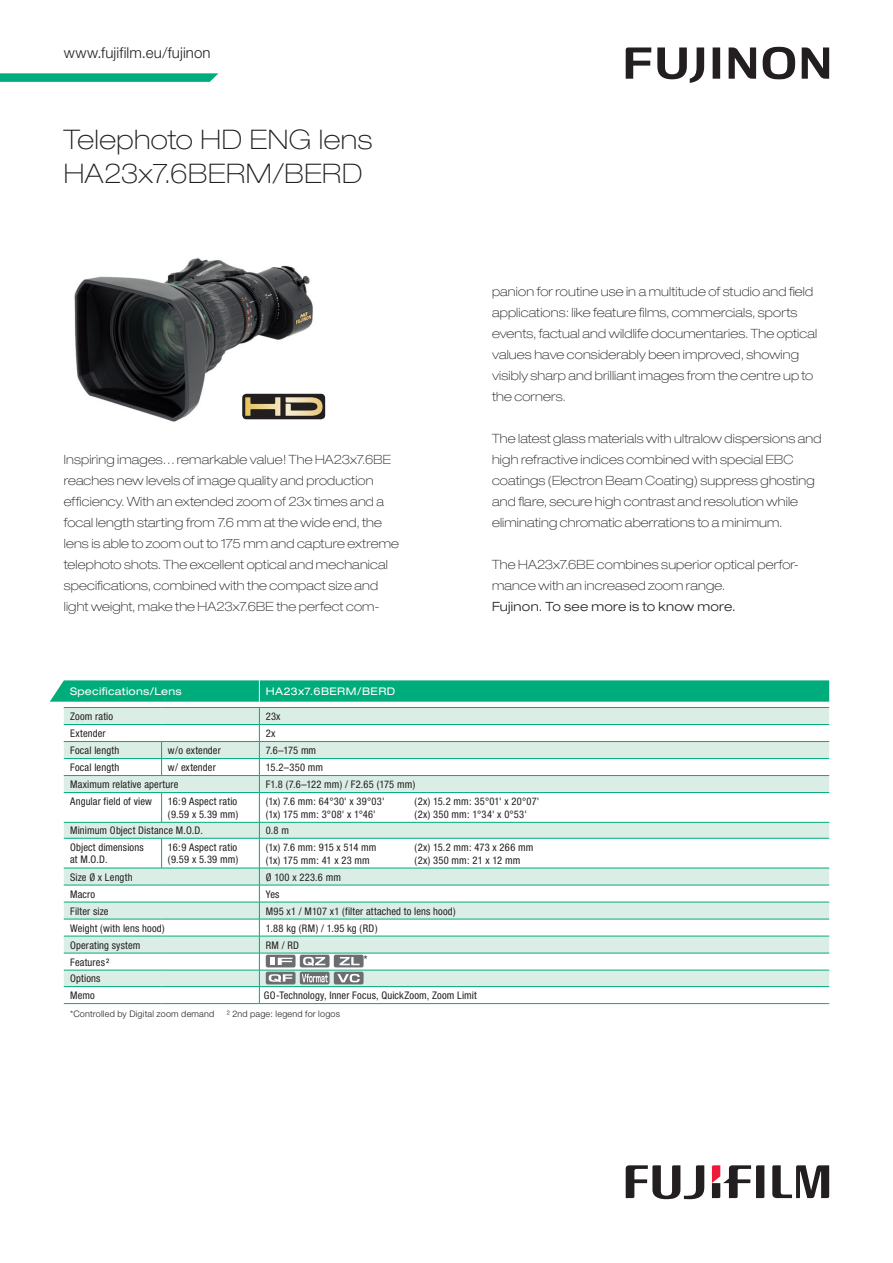
<style>
.page{position:relative;width:893px;height:1263px;background:#fff}
.page>*{position:absolute;margin:0;border:0;box-sizing:border-box;transform-origin:0 0}
.t1{font:100 expanded 27px "Helvetica Neue";letter-spacing:.02em;color:#231f20}
.t2{font:300 15px "Helvetica Neue";letter-spacing:.01em;color:#231f20}
._05_Copy{font:100 expanded 12.75px/21px "Helvetica Neue";letter-spacing:.015em;color:#231f20}
._05_Copy-2{font:300 expanded 12.75px "Helvetica Neue";letter-spacing:.02em;color:#231f20}
.t3{font:condensed 10.5px "Helvetica Neue";letter-spacing:.015em;color:#231f20}
.t4{font:expanded 10.5px "Helvetica Neue";letter-spacing:.025em;color:#fff}
.t5{font:condensed 10.5px "Helvetica Neue";letter-spacing:-.005em;color:#231f20}
.t6{font:300 9px "Helvetica Neue";letter-spacing:.025em;color:#231f20}
</style>
<div class="page">
<img style="left:74px;top:258px;width:252px;height:164px">
<svg style="left:626px;top:47px;width:203px;height:36px"></svg>
<svg style="left:772px;top:1165px;width:57px;height:33px"></svg>
<svg style="left:626px;top:1165px;width:78px;height:34px"></svg>
<svg style="left:712px;top:1165px;width:52px;height:33px"></svg>
<svg style="left:64px;top:839px;width:765px;height:166px"></svg>
<svg style="left:64px;top:708px;width:765px;height:130px"></svg>
<hr style="left:259px;top:792px;width:570px;height:1px;background:#00ac7c">
<hr style="left:259px;top:822px;width:570px;height:1px;background:#00ac7c">
<hr style="left:64px;top:838px;width:98px;height:1px;background:#00ac7c">
<hr style="left:162px;top:838px;width:97px;height:1px;background:#00ac7c">
<hr style="left:161px;top:838px;width:1px;height:30px;background:#00ac7c">
<hr style="left:259px;top:838px;width:1px;height:30px;background:#00ac7c">
<hr style="left:259px;top:838px;width:570px;height:1px;background:#00ac7c">
<hr style="left:64px;top:707px;width:98px;height:1px;background:#00ac7c">
<hr style="left:162px;top:707px;width:97px;height:1px;background:#00ac7c">
<hr style="left:64px;top:868px;width:98px;height:1px;background:#00ac7c">
<hr style="left:162px;top:868px;width:97px;height:1px;background:#00ac7c">
<hr style="left:259px;top:868px;width:570px;height:1px;background:#00ac7c">
<hr style="left:64px;top:885px;width:98px;height:1px;background:#00ac7c">
<hr style="left:162px;top:885px;width:97px;height:1px;background:#00ac7c">
<hr style="left:259px;top:885px;width:570px;height:1px;background:#00ac7c">
<hr style="left:64px;top:902px;width:98px;height:1px;background:#00ac7c">
<hr style="left:162px;top:902px;width:97px;height:1px;background:#00ac7c">
<hr style="left:259px;top:902px;width:570px;height:1px;background:#00ac7c">
<hr style="left:64px;top:919px;width:98px;height:1px;background:#00ac7c">
<hr style="left:162px;top:919px;width:97px;height:1px;background:#00ac7c">
<hr style="left:259px;top:919px;width:570px;height:1px;background:#00ac7c">
<hr style="left:64px;top:936px;width:98px;height:1px;background:#00ac7c">
<hr style="left:162px;top:936px;width:97px;height:1px;background:#00ac7c">
<hr style="left:259px;top:936px;width:570px;height:1px;background:#00ac7c">
<hr style="left:64px;top:953px;width:98px;height:1px;background:#00ac7c">
<hr style="left:162px;top:953px;width:97px;height:1px;background:#00ac7c">
<hr style="left:259px;top:953px;width:570px;height:1px;background:#00ac7c">
<hr style="left:259px;top:707px;width:570px;height:1px;background:#00ac7c">
<hr style="left:64px;top:970px;width:98px;height:1px;background:#00ac7c">
<hr style="left:162px;top:970px;width:97px;height:1px;background:#00ac7c">
<hr style="left:259px;top:970px;width:570px;height:1px;background:#00ac7c">
<hr style="left:64px;top:986px;width:98px;height:1px;background:#00ac7c">
<hr style="left:162px;top:986px;width:97px;height:1px;background:#00ac7c">
<hr style="left:259px;top:986px;width:570px;height:1px;background:#00ac7c">
<hr style="left:64px;top:1003px;width:98px;height:1px;background:#00ac7c">
<hr style="left:162px;top:1003px;width:97px;height:1px;background:#00ac7c">
<hr style="left:259px;top:1003px;width:570px;height:1px;background:#00ac7c">
<svg style="left:50px;top:680px;width:779px;height:22px;background:#0baf81"></svg>
<svg style="left:266px;top:955px;width:30px;height:12px"></svg>
<svg style="left:270px;top:958px;width:22px;height:7px"></svg>
<div style="left:266px;top:972px;width:30px;height:12px;background:#6c6d70;border-radius:2px"></div>
<svg style="left:269px;top:974px;width:23px;height:8px"></svg>
<div style="left:300px;top:955px;width:30px;height:12px;background:#6c6d70;border-radius:2px"></div>
<svg style="left:303px;top:957px;width:22px;height:9px"></svg>
<svg style="left:300px;top:972px;width:30px;height:12px"></svg>
<svg style="left:302px;top:974px;width:26px;height:8px"></svg>
<svg style="left:334px;top:955px;width:30px;height:12px"></svg>
<svg style="left:340px;top:957px;width:20px;height:8px"></svg>
<div style="left:334px;top:972px;width:30px;height:12px;background:#6c6d70;border-radius:2px"></div>
<svg style="left:337px;top:974px;width:23px;height:8px"></svg>
<div style="left:242px;top:394px;width:83px;height:25px;background:#231f20;border-radius:4px"></div>
<svg style="left:243px;top:395px;width:82px;height:23px"></svg>
<svg style="left:0;top:73px;width:218px;height:9px;background:#12b185"></svg>
<svg style="left:259px;top:868px;width:1px;height:135px"></svg>
<p class="t2" style="left:64px;top:43px;width:148px">www.fujifilm.eu/fujinon</p>
<p class="t1" style="left:64px;top:123px;width:310px">Telephoto HD ENG lens</p>
<p class="t1" style="left:64px;top:157px;width:300px">HA23x7.6BERM/BERD</p>
<p class="_05_Copy" style="left:64px;top:449px;width:337px">Inspiring images…remarkable value! The HA23x7.6BE reaches new levels of image quality and production efficiency. With an extended zoom of 23x times and a focal length starting from 7.6 mm at the wide end, the lens is able to zoom out to 175 mm and capture extreme telephoto shots. The excellent optical and mechanical specifications, combined with the compact size and light weight, make the HA23x7.6BE the perfect com-</p>
<p class="t4" style="left:70px;top:685px;width:113px">Specifications/Lens</p>
<p class="t4" style="left:266px;top:685px;width:131px">HA23x7.6BERM/BERD</p>
<p class="_05_Copy" style="left:492px;top:281px;width:327px">panion for routine use in a multitude of studio and field applications: like feature films, commercials, sports events, factual and wildlife documentaries. The optical values have considerably been improved, showing visibly sharp and brilliant images from the centre up to the corners.</p>
<p class="_05_Copy" style="left:492px;top:428px;width:331px">The latest glass materials with ultralow dispersions and high refractive indices combined with special EBC coatings (Electron Beam Coating) suppress ghosting and flare, secure high contrast and resolution while eliminating chromatic aberrations to a minimum.</p>
<p class="_05_Copy" style="left:492px;top:554px;width:309px">The HA23x7.6BE combines superior optical perfor&shy;mance with an increased zoom range.</p>
<p class="_05_Copy-2" style="left:492px;top:599px;width:245px">Fujinon. To see more is to know more.</p>
<p class="t3" style="left:70px;top:710px;width:45px">Zoom ratio</p>
<p class="t3" style="left:266px;top:710px;width:16px">23x</p>
<p class="t3" style="left:70px;top:727px;width:37px">Extender</p>
<p class="t3" style="left:266px;top:727px;width:11px">2x</p>
<p class="t3" style="left:70px;top:744px;width:51px">Focal length</p>
<p class="t3" style="left:168px;top:744px;width:54px">w/o extender</p>
<p class="t3" style="left:266px;top:744px;width:52px">7.6–175 mm</p>
<p class="t3" style="left:70px;top:761px;width:51px">Focal length</p>
<p class="t3" style="left:168px;top:761px;width:49px">w/ extender</p>
<p class="t3" style="left:266px;top:761px;width:59px">15.2–350 mm</p>
<p class="t3" style="left:70px;top:778px;width:110px">Maximum relative aperture</p>
<p class="t3" style="left:266px;top:778px;width:151px">F1.8 (7.6–122 mm) / F2.65 (175 mm)</p>
<p class="t3" style="left:70px;top:795px;width:83px">Angular field of view</p>
<p class="t3" style="left:168px;top:795px;width:71px">16:9 Aspect ratio</p>
<p class="t3" style="left:168px;top:808px;width:72px">(9.59 x 5.39 mm)</p>
<p class="t3" style="left:266px;top:795px;width:120px">(1x) 7.6 mm: 64°30' x 39°03'</p>
<p class="t3" style="left:415px;top:795px;width:126px">(2x) 15.2 mm: 35°01' x 20°07'</p>
<p class="t3" style="left:266px;top:808px;width:112px">(1x) 175 mm: 3°08' x 1°46'</p>
<p class="t3" style="left:415px;top:808px;width:114px">(2x) 350 mm: 1°34' x 0°53'</p>
<p class="t3" style="left:70px;top:825px;width:134px">Minimum Object Distance M.O.D.</p>
<p class="t3" style="left:266px;top:825px;width:25px">0.8 m</p>
<p class="t3" style="left:70px;top:841px;width:75px">Object dimensions</p>
<p class="t3" style="left:70px;top:854px;width:39px">at M.O.D.</p>
<p class="t3" style="left:168px;top:841px;width:71px">16:9 Aspect ratio</p>
<p class="t3" style="left:168px;top:854px;width:72px">(9.59 x 5.39 mm)</p>
<p class="t5" style="left:266px;top:841px;width:112px">(1x) 7.6 mm: 915 x 514 mm</p>
<p class="t3" style="left:415px;top:841px;width:120px">(2x) 15.2 mm: 473 x 266 mm</p>
<p class="t3" style="left:266px;top:854px;width:105px">(1x) 175 mm: 41 x 23 mm</p>
<p class="t3" style="left:415px;top:854px;width:107px">(2x) 350 mm: 21 x 12 mm</p>
<p class="t3" style="left:70px;top:871px;width:64px">Size Ø x Length</p>
<p class="t3" style="left:266px;top:871px;width:77px">Ø 100 x 223.6 mm</p>
<p class="t3" style="left:70px;top:888px;width:26px">Macro</p>
<p class="t3" style="left:266px;top:888px;width:15px">Yes</p>
<p class="t3" style="left:70px;top:905px;width:40px">Filter size</p>
<p class="t3" style="left:266px;top:905px;width:192px">M95 x1 / M107 x1 (filter attached to lens hood)</p>
<p class="t3" style="left:70px;top:922px;width:96px">Weight (with lens hood)</p>
<p class="t3" style="left:266px;top:922px;width:113px">1.88 kg (RM) / 1.95 kg (RD)</p>
<p class="t3" style="left:70px;top:939px;width:72px">Operating system</p>
<p class="t3" style="left:266px;top:939px;width:35px">RM / RD</p>
<p class="t3" style="left:70px;top:956px;width:41px">Features²</p>
<p class="t3" style="left:364px;top:954px;width:5px">*</p>
<p class="t3" style="left:70px;top:973px;width:32px">Options</p>
<p class="t3" style="left:70px;top:989px;width:26px">Memo</p>
<p class="t3" style="left:264px;top:989px;width:214px">GO-Technology, Inner Focus, QuickZoom, Zoom Limit</p>
<p class="t6" style="left:70px;top:1008px;width:146px">*Controlled by Digital zoom demand</p>
<p class="t6" style="left:227px;top:1008px;width:115px">² 2nd page: legend for logos</p>
</div>
